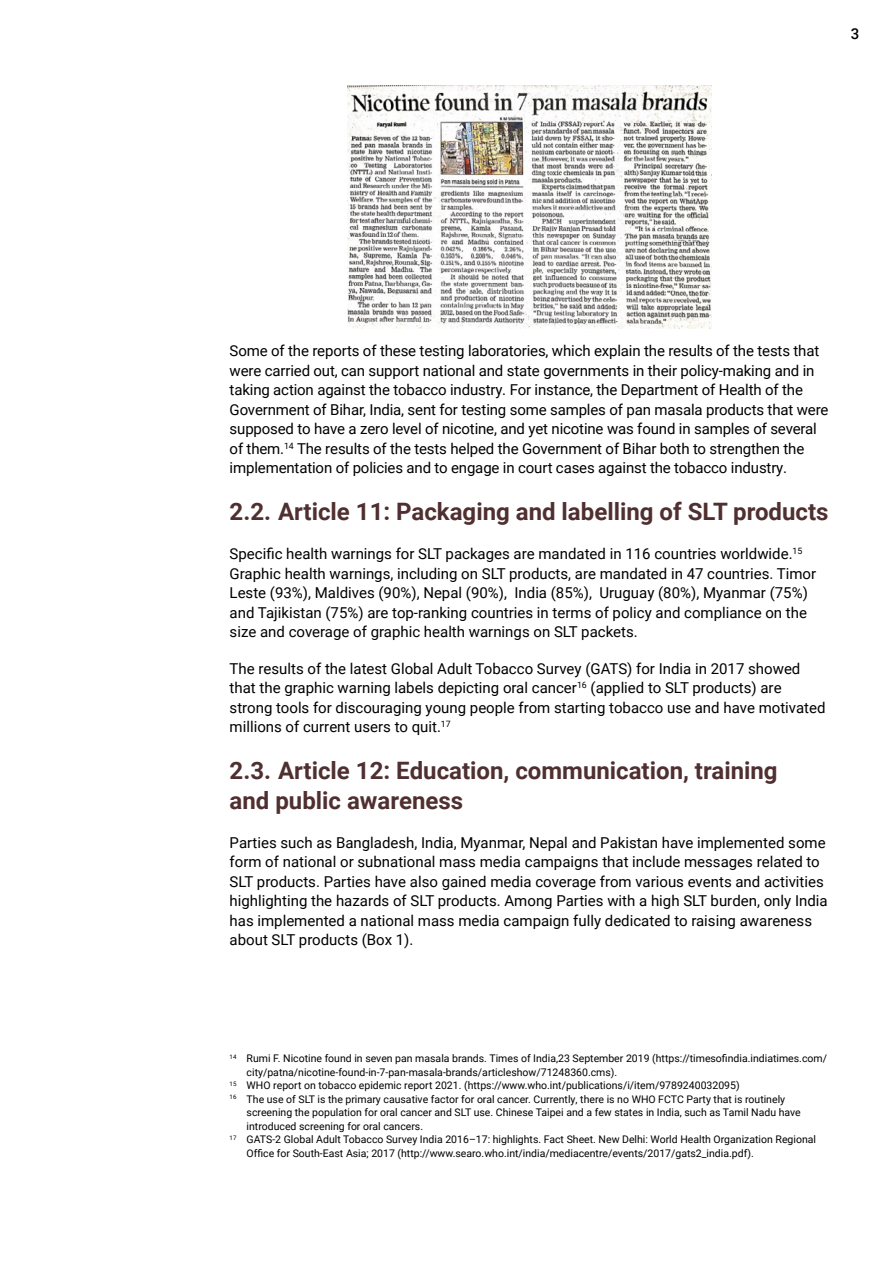
<style>
.page{position:relative;width:893px;height:1263px;background:#fff}
.page>*{position:absolute;margin:0;border:0;box-sizing:border-box;transform-origin:0 0}
.t1{font:700 24px/30px "Roboto";color:#4f2f30}
.t2{font:15px/19.5px "Roboto";color:#000}
.t3{font:500 15px "Roboto";color:#000}
.t4{font:10.5px "Roboto";color:#000}
</style>
<div class="page">
<img style="left:347px;top:85px;width:365px;height:244px">
<p class="t3" style="left:850px;top:23px;width:10px">3</p>
<p class="t2" style="left:230px;top:341px;width:600px">Some of the reports of these testing laboratories, which explain the results of the tests that were carried out, can support national and state governments in their policy-making and in taking action against the tobacco industry. For instance, the Department of Health of the Government of Bihar, India, sent for testing some samples of pan masala products that were supposed to have a zero level of nicotine, and yet nicotine was found in samples of several of them.<sup>14</sup> The results of the tests helped the Government of Bihar both to strengthen the implementation of policies and to engage in court cases against the tobacco industry.</p>
<h1 class="t1" style="left:230px;top:496px;width:600px">2.2. Article 11: Packaging and labelling of SLT products</h1>
<p class="t2" style="left:230px;top:543px;width:588px">Specific health warnings for SLT packages are mandated in 116 countries worldwide.<sup>15<br></sup>Graphic health warnings, including on SLT products, are mandated in 47 countries. Timor Leste (93%), Maldives (90%), Nepal (90%), India (85%), Uruguay (80%), Myanmar (75%) and Tajikistan (75%) are top-ranking countries in terms of policy and compliance on the size and coverage of graphic health warnings on SLT packets.</p>
<p class="t2" style="left:230px;top:658px;width:597px">The results of the latest Global Adult Tobacco Survey (GATS) for India in 2017 showed that the graphic warning labels depicting oral cancer<sup>16</sup> (applied to SLT products) are strong tools for discouraging young people from starting tobacco use and have motivated millions of current users to quit.<sup>17</sup></p>
<h1 class="t1" style="left:230px;top:755px;width:549px">2.3. Article 12: Education, communication, training and public awareness</h1>
<p class="t2" style="left:230px;top:832px;width:599px">Parties such as Bangladesh, India, Myanmar, Nepal and Pakistan have implemented some form of national or subnational mass media campaigns that include messages related to SLT products. Parties have also gained media coverage from various events and activities highlighting the hazards of SLT products. Among Parties with a high SLT burden, only India has implemented a national mass media campaign fully dedicated to raising awareness about SLT products (Box 1).</p>
<p class="t4" style="left:230px;top:1051px;width:599px"><sup>14</sup> Rumi F. Nicotine found in seven pan masala brands. Times of India,23 September 2019 (https://timesofindia.indiatimes.com/</p>
<p class="t4" style="left:247px;top:1064px;width:372px">city/patna/nicotine-found-in-7-pan-masala-brands/articleshow/71248360.cms).</p>
<p class="t4" style="left:230px;top:1078px;width:512px"><sup>15</sup> WHO report on tobacco epidemic report 2021. (https://www.who.int/publications/i/item/9789240032095)</p>
<p class="t4" style="left:230px;top:1091px;width:557px"><sup>16</sup> The use of SLT is the primary causative factor for oral cancer. Currently, there is no WHO FCTC Party that is routinely</p>
<p class="t4" style="left:247px;top:1105px;width:556px">screening the population for oral cancer and SLT use. Chinese Taipei and a few states in India, such as Tamil Nadu have</p>
<p class="t4" style="left:247px;top:1118px;width:178px">introduced screening for oral cancers.</p>
<p class="t4" style="left:230px;top:1132px;width:588px"><sup>17</sup> GATS-2 Global Adult Tobacco Survey India 2016–17: highlights. Fact Sheet. New Delhi: World Health Organization Regional</p>
<p class="t4" style="left:247px;top:1145px;width:509px">Office for South-East Asia; 2017 (http://www.searo.who.int/india/mediacentre/events/2017/gats2_india.pdf).</p>
</div>
